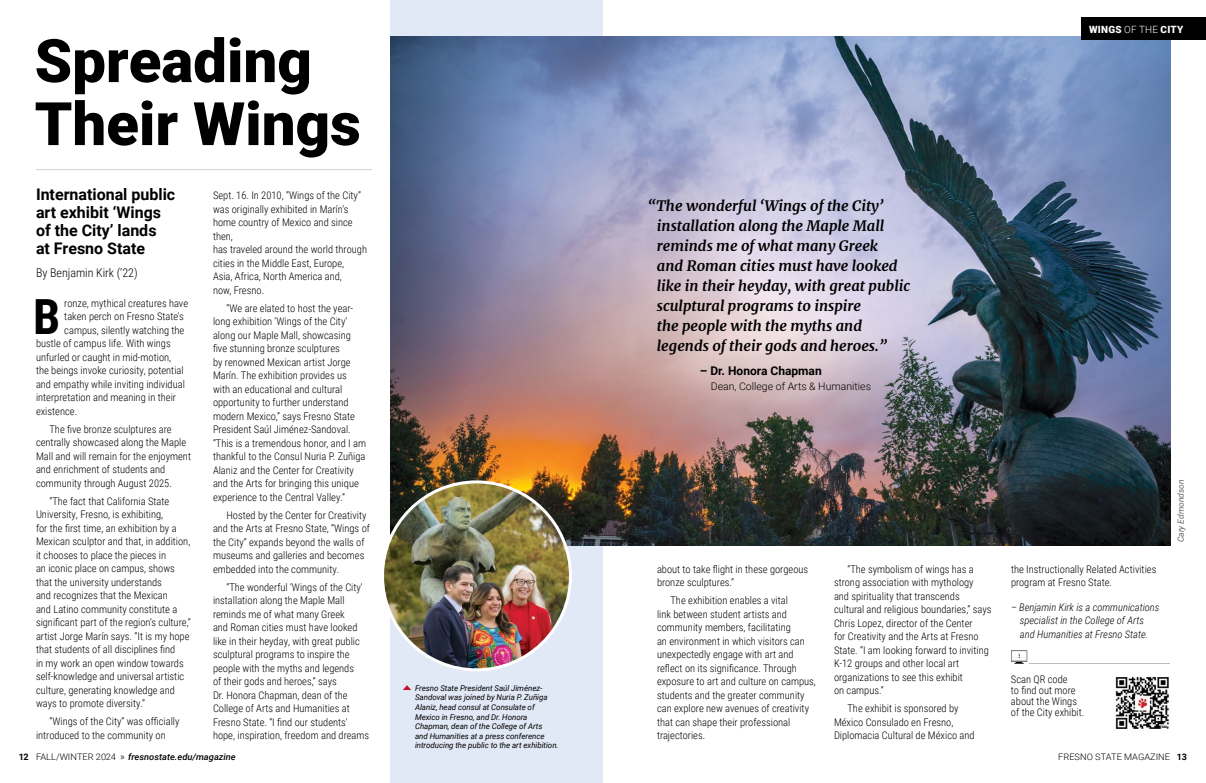
<style>
.page{position:relative;width:1206px;height:783px;background:#fff}
.page>*{position:absolute;margin:0;border:0;box-sizing:border-box;transform-origin:0 0}
.Vintage_-_Subheadline{font:900 60px/63px "Roboto";color:#000}
.Body{font:700 48.5px "Roboto Condensed";color:#000}
.Vintage_-_Subheadline-2{font:700 16px/18px "Roboto";color:#000}
.Pull-Quote{font:italic 700 14.5px/20px "Merriweather";color:#000}
.Byline{font:300 12px "Roboto Condensed";color:#000}
.Pull-Quote___Name{font:700 12px "Roboto";color:#000}
.Body-2{font:300 10.5px/13.5px "Roboto Condensed";color:#000}
.Body-3{font:italic 300 10.5px/13.5px "Roboto Condensed";color:#000}
.Pull-Quote___Tile{font:300 10.5px "Roboto";color:#000}
.t1{font:900 10px "Roboto";letter-spacing:.025em;color:#fff}
.t2{font:italic 500 9px "Roboto";color:#000;scale:1.04 1}
.t3{font:300 9px "Roboto";color:#000;scale:1.04 1}
.Caption_-_Photo{font:italic 8.5px "Roboto";color:#636466}
.t4{font:italic 8px/9.6px "Roboto";letter-spacing:-.005em;color:#000}
.s1{font-weight:300}
.s2{font-weight:700;font-style:normal}
.s3{font-weight:300;font-style:normal}
.s4{font-weight:300;font-style:normal;font-size:9.9px}
.s5{font-weight:700}
</style>
<div class="page">
<div style="left:390px;top:0;width:213px;height:783px;background:#e1e8f6"></div>
<img style="left:603px;top:36px;width:567px;height:510px">
<div style="left:1082px;top:17px;width:124px;height:23px;background:#000"></div>
<hr style="left:36px;top:169px;width:336px;height:1px;background:#d1d3d4">
<img style="left:390px;top:36px;width:213px;height:514px">
<img style="left:383px;top:482px;width:187px;height:188px;border-radius:94px">
<svg style="left:403px;top:685px;width:8px;height:5px"></svg>
<hr style="left:1029px;top:663px;width:141px;height:1px;background:#bcbec0">
<img style="left:1115px;top:677px;width:54px;height:52px">
<svg style="left:1011px;top:650px;width:16px;height:14px"></svg>
<p class="Vintage_-_Subheadline" style="left:35px;top:27px;width:328px">Spreading<br>Their Wings</p>
<p class="Vintage_-_Subheadline-2" style="left:36px;top:185px;width:141px">International public art exhibit ‘Wings of the City’ lands<br>at Fresno State</p>
<p class="Byline" style="left:36px;top:265px;width:103px">By Benjamin Kirk (’22)</p>
<p class="Body" style="left:33px;top:283px;width:29px">B</p>
<p class="Body-2" style="left:64px;top:296px;width:125px">ronze, mythical creatures have</p>
<p class="Body-2" style="left:64px;top:309px;width:121px">taken perch on Fresno State’s</p>
<p class="Body-2" style="left:64px;top:323px;width:122px">campus, silently watching the</p>
<p class="Body-2" style="left:36px;top:336px;width:136px">bustle of campus life. With wings</p>
<p class="Body-2" style="left:36px;top:350px;width:137px">unfurled or caught in mid-motion,</p>
<p class="Body-2" style="left:36px;top:363px;width:149px">the beings invoke curiosity, potential</p>
<p class="Body-2" style="left:36px;top:377px;width:150px">and empathy while inviting individual</p>
<p class="Body-2" style="left:36px;top:390px;width:142px">interpretation and meaning in their</p>
<p class="Body-2" style="left:36px;top:404px;width:43px">existence.</p>
<p class="Body-2" style="left:36px;top:422px;width:157px;text-indent:14px">The five bronze sculptures are centrally showcased along the Maple Mall and will remain for the enjoyment and enrichment of students and community through August 2025.</p>
<p class="Body-2" style="left:36px;top:494px;width:156px;text-indent:14px">“The fact that California State University, Fresno, is exhibiting,<br>for the first time, an exhibition by a Mexican sculptor and that, in addition, it chooses to place the pieces in<br>an iconic place on campus, shows that the university understands<br>and recognizes that the Mexican<br>and Latino community constitute a significant part of the region's culture,” artist Jorge Marín says. “It is my hope that students of all disciplines find<br>in my work an open window towards self-knowledge and universal artistic culture, generating knowledge and ways to promote diversity.”</p>
<p class="Body-2" style="left:36px;top:714px;width:145px;text-indent:14px">“Wings of the City” was officially introduced to the community on</p>
<p class="Body-2" style="left:213px;top:188px;width:156px">Sept. 16. In 2010, “Wings of the City” was originally exhibited in Marín's home country of Mexico and since then,<br>has traveled around the world through cities in the Middle East, Europe,<br>Asia, Africa, North America and,<br>now, Fresno.</p>
<p class="Body-2" style="left:213px;top:301px;width:155px;text-indent:14px">“We are elated to host the year&shy;long exhibition ‘Wings of the City’ along our Maple Mall, showcasing five stunning bronze sculptures<br>by renowned Mexican artist Jorge Marín. The exhibition provides us with an educational and cultural opportunity to further understand modern Mexico,” says Fresno State President Saúl Jiménez-Sandoval. “This is a tremendous honor, and I am thankful to the Consul Nuria P. Zuñiga Alaniz and the Center for Creativity and the Arts for bringing this unique experience to the Central Valley.”</p>
<p class="Body-2" style="left:213px;top:508px;width:158px;text-indent:14px">Hosted by the Center for Creativity and the Arts at Fresno State, “Wings of the City” expands beyond the walls of museums and galleries and becomes embedded into the community.</p>
<p class="Body-2" style="left:213px;top:580px;width:158px;text-indent:14px">“The wonderful ‘Wings of the City’ installation along the Maple Mall reminds me of what many Greek<br>and Roman cities must have looked like in their heyday, with great public sculptural programs to inspire the people with the myths and legends<br>of their gods and heroes,” says<br>Dr. Honora Chapman, dean of the College of Arts and Humanities at Fresno State. “I find our students' hope, inspiration, freedom and dreams</p>
<p class="t4" style="left:415px;top:683px;width:145px">Fresno State President Saúl Jiménez-Sandoval was joined by Nuria P. Zuñiga Alaniz, head consul at Consulate of Mexico in Fresno, and Dr. Honora Chapman, dean of the College of Arts<br>and Humanities at a press conference introducing the public to the art exhibition.</p>
<p class="t1" style="left:1089px;top:22px;width:96px">WINGS <span class="s1">OF THE</span> CITY</p>
<p class="Pull-Quote" style="left:657px;top:195px;width:255px;text-indent:-9px">“The wonderful ‘Wings of the City’ installation along the Maple Mall reminds me of what many Greek<br>and Roman cities must have looked like in their heyday, with great public sculptural programs to inspire<br>the people with the myths and legends of their gods and heroes.”</p>
<p class="Pull-Quote___Name" style="left:700px;top:363px;width:123px">– Dr. Honora Chapman</p>
<p class="Pull-Quote___Tile" style="left:711px;top:379px;width:162px">Dean, College of Arts &amp; Humanities</p>
<p class="Body-2" style="left:657px;top:562px;width:153px">about to take flight in these gorgeous bronze sculptures.”</p>
<p class="Body-2" style="left:657px;top:594px;width:160px;text-indent:14px">The exhibition enables a vital<br>link between student artists and community members, facilitating<br>an environment in which visitors can unexpectedly engage with art and reflect on its significance. Through exposure to art and culture on campus, students and the greater community can explore new avenues of creativity that can shape their professional trajectories.</p>
<p class="Body-2" style="left:834px;top:562px;width:159px;text-indent:14px">“The symbolism of wings has a strong association with mythology<br>and spirituality that transcends cultural and religious boundaries,” says<br>Chris Lopez, director of the Center<br>for Creativity and the Arts at Fresno<br>State. “I am looking forward to inviting<br>K-12 groups and other local art organizations to see this exhibit<br>on campus.”</p>
<p class="Body-2" style="left:834px;top:702px;width:142px;text-indent:14px">The exhibit is sponsored by<br>México Consulado en Fresno,<br>Diplomacia Cultural de México and</p>
<p class="Body-2" style="left:1011px;top:562px;width:147px">the Instructionally Related Activities program at Fresno State.</p>
<p class="Body-3" style="left:1020px;top:600px;width:141px;text-indent:-9px">– Benjamin Kirk is a communications specialist in the College of Arts and Humanities at Fresno State.</p>
<p class="Body-2" style="left:1011px;top:673px;width:75px;line-height:11px">Scan QR code<br>to find out more about the Wings of the City exhibit.</p>
<p class="Caption_-_Photo" style="left:1175px;top:542px;width:65px;rotate:-90deg">Cary Edmondson</p>
<p class="t2" style="left:19px;top:750px;width:210px"><span class="s2">12</span> <span class="s3">FALL/WINTER 2024</span> <span class="s4">»</span> fresnostate.edu/magazine</p>
<p class="t3" style="left:1058px;top:750px;width:125px">FRESNO STATE MAGAZINE <span class="s5">13</span></p>
</div>
